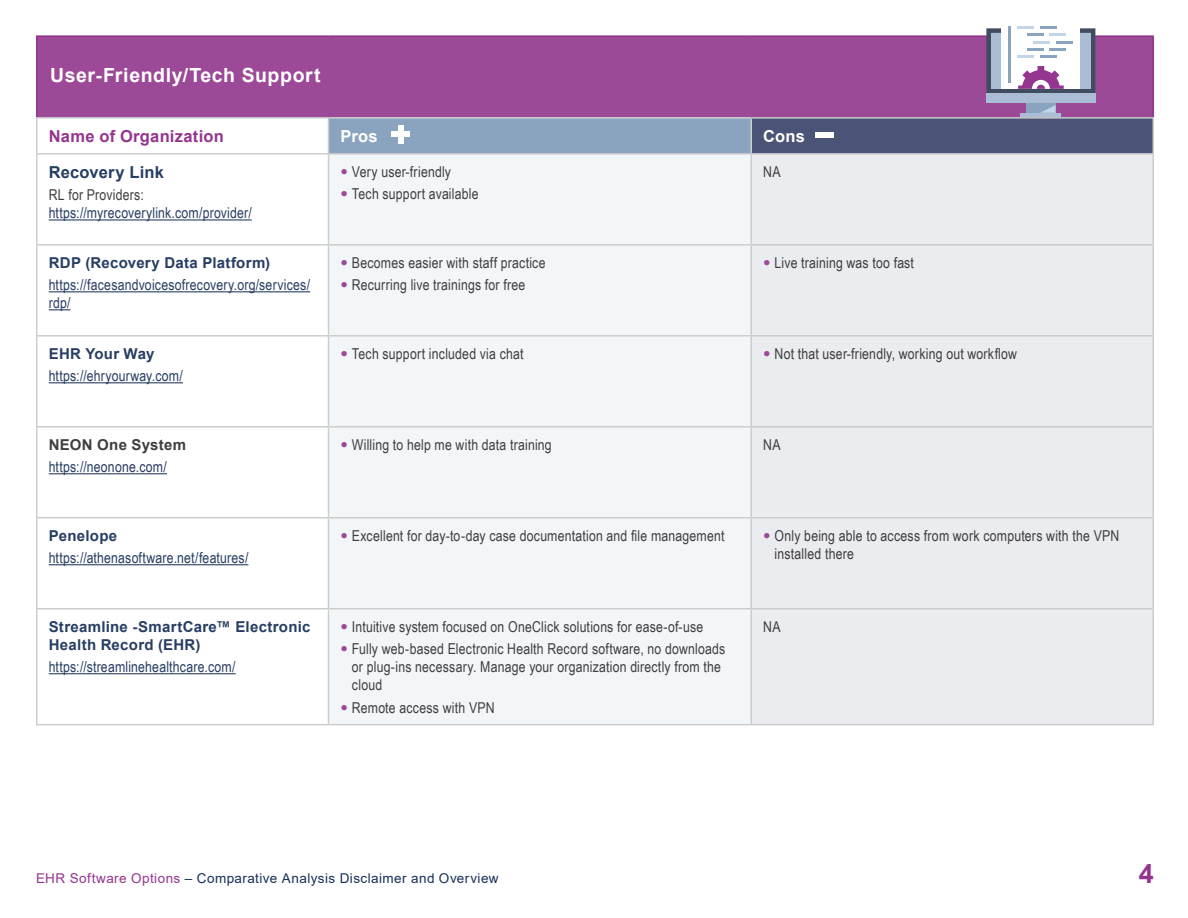
<style>
.page{position:relative;width:1188px;height:918px;background:#fff}
.page>*{position:absolute;margin:0;border:0;box-sizing:border-box;transform-origin:0 0}
.t1{font:700 27px "Arial";color:#94348e}
.t2{font:700 19.5px "Arial";letter-spacing:.03em;color:#fff}
.Body_Copy{font:700 16.5px "Arial";letter-spacing:.015em;color:#94348e}
.Body_Copy-2{font:700 16.5px "Arial";letter-spacing:.01em;color:#273d63}
.Body_Copy-3{font:700 16.5px "Arial";letter-spacing:.01em;color:#fff}
.Body_Copy-4{font:15px/18px "Arial Narrow";letter-spacing:.015em;color:#3e3e3f}
.Body_Copy-5{font:15px/18px "Arial Narrow";letter-spacing:.015em;color:#273d63}
.Body_Copy-6{font:700 15px/18px "Arial";letter-spacing:.02em;color:#273d63}
.Tablecopy{font:15px "Arial Narrow";letter-spacing:.01em;color:#3e3e3f}
.Body_Copy-7{font:700 15px "Arial";letter-spacing:.02em;color:#3e3e3f}
.t3{font:13.5px "Arial";letter-spacing:.035em;color:#153059}
.s1{color:#3e3e3f}
.s2{font-family:"Helvetica Neue LT Com";font-weight:500;font-stretch:condensed;color:#9c4a97}
.s3{color:#94348e}
</style>
<div class="page">
<div style="left:37px;top:36px;width:1116px;height:82px;background:#9c4a97"></div>
<svg style="left:48px;top:119px;width:280px;height:216px"></svg>
<div style="left:328px;top:118px;width:423px;height:36px;background:#8aa3bf"></div>
<div style="left:751px;top:118px;width:402px;height:36px;background:#4b5477"></div>
<div style="left:329px;top:155px;width:421px;height:569px;background:#f3f6f9"></div>
<div style="left:752px;top:155px;width:400px;height:569px;background:#ebecf0"></div>
<hr style="left:36px;top:35px;width:292px;height:2px;background:#94348e">
<hr style="left:36px;top:37px;width:2px;height:80px;background:#94348e">
<hr style="left:328px;top:35px;width:423px;height:2px;background:#94348e">
<hr style="left:751px;top:35px;width:403px;height:2px;background:#94348e">
<hr style="left:1152px;top:37px;width:2px;height:80px;background:#94348e">
<hr style="left:36px;top:117px;width:292px;height:2px;background:#ccc">
<hr style="left:36px;top:119px;width:2px;height:34px;background:#ccc">
<hr style="left:328px;top:117px;width:423px;height:2px;background:#ccc">
<hr style="left:328px;top:119px;width:1px;height:34px;background:#ccc">
<hr style="left:751px;top:117px;width:403px;height:2px;background:#ccc">
<hr style="left:750px;top:119px;width:2px;height:34px;background:#ccc">
<hr style="left:1152px;top:119px;width:2px;height:34px;background:#ccc">
<hr style="left:36px;top:153px;width:292px;height:2px;background:#ccc">
<hr style="left:36px;top:155px;width:2px;height:89px;background:#ccc">
<hr style="left:328px;top:153px;width:423px;height:2px;background:#ccc">
<hr style="left:328px;top:155px;width:1px;height:89px;background:#ccc">
<hr style="left:751px;top:153px;width:403px;height:2px;background:#ccc">
<hr style="left:750px;top:155px;width:2px;height:89px;background:#ccc">
<hr style="left:1152px;top:155px;width:2px;height:89px;background:#ccc">
<hr style="left:36px;top:244px;width:292px;height:2px;background:#ccc">
<hr style="left:36px;top:246px;width:2px;height:89px;background:#ccc">
<hr style="left:328px;top:244px;width:423px;height:2px;background:#ccc">
<hr style="left:328px;top:246px;width:1px;height:89px;background:#ccc">
<hr style="left:751px;top:244px;width:403px;height:2px;background:#ccc">
<hr style="left:750px;top:246px;width:2px;height:89px;background:#ccc">
<hr style="left:1152px;top:246px;width:2px;height:89px;background:#ccc">
<hr style="left:36px;top:335px;width:292px;height:2px;background:#ccc">
<hr style="left:36px;top:337px;width:2px;height:89px;background:#ccc">
<hr style="left:328px;top:335px;width:423px;height:2px;background:#ccc">
<hr style="left:328px;top:337px;width:1px;height:89px;background:#ccc">
<hr style="left:751px;top:335px;width:403px;height:2px;background:#ccc">
<hr style="left:750px;top:337px;width:2px;height:89px;background:#ccc">
<hr style="left:1152px;top:337px;width:2px;height:89px;background:#ccc">
<hr style="left:36px;top:426px;width:292px;height:2px;background:#ccc">
<hr style="left:36px;top:428px;width:2px;height:89px;background:#ccc">
<hr style="left:328px;top:426px;width:423px;height:2px;background:#ccc">
<hr style="left:328px;top:428px;width:1px;height:89px;background:#ccc">
<hr style="left:751px;top:426px;width:403px;height:2px;background:#ccc">
<hr style="left:750px;top:428px;width:2px;height:89px;background:#ccc">
<hr style="left:1152px;top:428px;width:2px;height:89px;background:#ccc">
<hr style="left:36px;top:517px;width:292px;height:2px;background:#ccc">
<hr style="left:36px;top:519px;width:2px;height:89px;background:#ccc">
<hr style="left:328px;top:517px;width:423px;height:2px;background:#ccc">
<hr style="left:328px;top:519px;width:1px;height:89px;background:#ccc">
<hr style="left:751px;top:517px;width:403px;height:2px;background:#ccc">
<hr style="left:750px;top:519px;width:2px;height:89px;background:#ccc">
<hr style="left:1152px;top:519px;width:2px;height:89px;background:#ccc">
<hr style="left:36px;top:608px;width:292px;height:1px;background:#ccc">
<hr style="left:36px;top:609px;width:2px;height:115px;background:#ccc">
<hr style="left:328px;top:608px;width:423px;height:1px;background:#ccc">
<hr style="left:328px;top:609px;width:1px;height:115px;background:#ccc">
<hr style="left:751px;top:608px;width:403px;height:1px;background:#ccc">
<hr style="left:750px;top:609px;width:2px;height:115px;background:#ccc">
<hr style="left:1152px;top:609px;width:2px;height:115px;background:#ccc">
<hr style="left:36px;top:724px;width:292px;height:1px;background:#ccc">
<hr style="left:328px;top:724px;width:423px;height:1px;background:#ccc">
<hr style="left:751px;top:724px;width:403px;height:1px;background:#ccc">
<hr style="left:49px;top:219px;width:203px;height:2px;background:#273d63">
<hr style="left:49px;top:291px;width:261px;height:1px;background:#273d63">
<svg style="left:49px;top:309px;width:22px;height:1px"></svg>
<hr style="left:49px;top:382px;width:134px;height:1px;background:#273d63">
<hr style="left:49px;top:473px;width:118px;height:1px;background:#273d63">
<hr style="left:49px;top:564px;width:199px;height:1px;background:#273d63">
<hr style="left:49px;top:673px;width:187px;height:1px;background:#273d63">
<div style="left:398px;top:125px;width:5px;height:18px;background:#fff"></div>
<div style="left:392px;top:132px;width:18px;height:5px;background:#fff"></div>
<div style="left:816px;top:132px;width:18px;height:6px;background:#fff"></div>
<div style="left:986px;top:93px;width:109px;height:10px;background:#abbdd4"></div>
<hr style="left:1021px;top:113px;width:40px;height:4px;background:#abbdd4">
<div style="left:1026px;top:103px;width:30px;height:10px;background:#8aa3bf"></div>
<svg style="left:1041px;top:105px;width:15px;height:8px"></svg>
<svg style="left:986px;top:27px;width:109px;height:66px;background:#c3c2d2"></svg>
<h1 class="t2" style="left:50px;top:61px;width:272px">User-Friendly/Tech Support</h1>
<p class="Body_Copy" style="left:49px;top:124px;width:177px">Name of Organization</p>
<p class="Body_Copy-3" style="left:340px;top:124px;width:39px">Pros</p>
<p class="Body_Copy-3" style="left:763px;top:124px;width:43px">Cons</p>
<p class="Body_Copy-2" style="left:49px;top:160px;width:117px">Recovery Link</p>
<p class="Body_Copy-5" style="left:49px;top:186px;width:205px"><span class="s1">RL for Providers: </span>https://myrecoverylink.com/provider/</p>
<p class="Tablecopy" style="left:340px;top:160px;width:112px"><span class="s2">•</span> Very user-friendly</p>
<p class="Tablecopy" style="left:340px;top:183px;width:140px"><span class="s2">•</span> Tech support available</p>
<p class="Body_Copy-4" style="left:763px;top:162px;width:19px">NA</p>
<p class="Body_Copy-6" style="left:49px;top:254px;width:223px">RDP (Recovery Data Platform)</p>
<p class="Body_Copy-5" style="left:49px;top:275px;width:263px">https://facesandvoicesofrecovery.org/services/ rdp/</p>
<p class="Body_Copy-4" style="left:340px;top:253px;width:207px"><span class="s2">•</span> Becomes easier with staff practice</p>
<p class="Body_Copy-4" style="left:340px;top:275px;width:186px"><span class="s2">•</span> Recurring live trainings for free</p>
<p class="Body_Copy-4" style="left:763px;top:253px;width:152px"><span class="s2">•</span> Live training was too fast</p>
<p class="Body_Copy-6" style="left:49px;top:345px;width:107px">EHR Your Way</p>
<p class="Body_Copy-5" style="left:49px;top:366px;width:136px">https://ehryourway.com/</p>
<p class="Body_Copy-4" style="left:340px;top:344px;width:185px"><span class="s2">•</span> Tech support included via chat</p>
<p class="Body_Copy-4" style="left:763px;top:344px;width:255px"><span class="s2">•</span> Not that user-friendly, working out workflow</p>
<p class="Body_Copy-7" style="left:49px;top:434px;width:139px">NEON One System</p>
<p class="Body_Copy-5" style="left:49px;top:457px;width:120px">https://neonone.com/</p>
<p class="Body_Copy-4" style="left:340px;top:435px;width:213px"><span class="s2">•</span> Willing to help me with data training</p>
<p class="Body_Copy-4" style="left:763px;top:435px;width:19px">NA</p>
<p class="Body_Copy-6" style="left:49px;top:527px;width:70px">Penelope</p>
<p class="Body_Copy-5" style="left:49px;top:548px;width:201px">https://athenasoftware.net/features/</p>
<p class="Body_Copy-4" style="left:340px;top:526px;width:385px"><span class="s2">•</span> Excellent for day-to-day case documentation and file management</p>
<p class="Body_Copy-4" style="left:775px;top:526px;width:346px;text-indent:-11px"><span class="s2">•</span> Only being able to access from work computers with the VPN installed there</p>
<p class="Body_Copy-6" style="left:49px;top:618px;width:263px">Streamline -SmartCare™ Electronic<br>Health Record (EHR)</p>
<p class="Body_Copy-5" style="left:49px;top:657px;width:188px">https://streamlinehealthcare.com/</p>
<p class="Body_Copy-4" style="left:340px;top:617px;width:364px"><span class="s2">•</span> Intuitive system focused on OneClick solutions for ease-of-use</p>
<p class="Body_Copy-4" style="left:352px;top:639px;width:375px;text-indent:-11px"><span class="s2">•</span> Fully web-based Electronic Health Record software, no downloads or plug-ins necessary. Manage your organization directly from the cloud</p>
<p class="Body_Copy-4" style="left:340px;top:698px;width:156px"><span class="s2">•</span> Remote access with VPN</p>
<p class="Body_Copy-4" style="left:763px;top:617px;width:19px">NA</p>
<p class="t3" style="left:36px;top:869px;width:464px"><span class="s3">EHR Software Options</span> – Comparative Analysis Disclaimer and Overview</p>
<h1 class="t1" style="left:1139px;top:855px;width:17px">4</h1>
</div>
